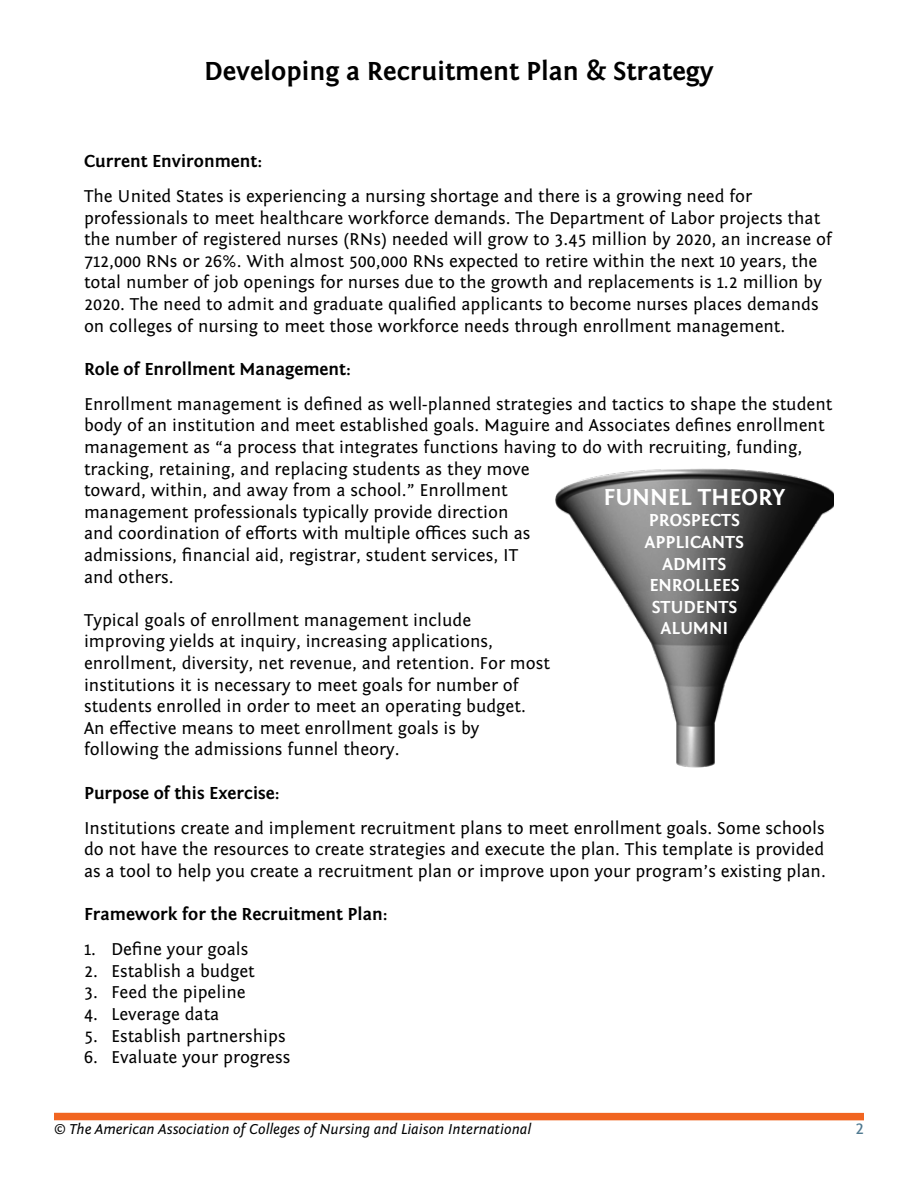
<style>
.page{position:relative;width:918px;height:1188px;background:#fff}
.page>*{position:absolute;margin:0;border:0;box-sizing:border-box;transform-origin:0 0}
.t1{font:700 27px "Fontin Sans";color:#000}
.t2{font:700 24px "Fontin Sans";color:#fff}
.t3{font:18px/21.6px "Fontin Sans";color:#000}
.t4{font:700 18px "Fontin Sans";color:#000}
.t5{font:700 18px/21.6px "Fontin Sans";color:#fff;text-align:center}
.t6{font:18px "Fontin Sans";color:#4f7990}
.t7{font:italic 15px "Fontin Sans";color:#000}
</style>
<div class="page">
<div style="left:54px;top:1113px;width:810px;height:7px;background:#f16521"></div>
<img style="left:556px;top:468px;width:278px;height:300px">
<h1 class="t1" style="left:204px;top:57px;width:511px">Developing a Recruitment Plan &amp; Strategy</h1>
<p class="t4" style="left:84px;top:151px;width:180px">Current Environment:</p>
<p class="t3" style="left:84px;top:185px;width:749px">The United States is experiencing a nursing shortage and there is a growing need for professionals to meet healthcare workforce demands. The Department of Labor projects that the number of registered nurses (RNs) needed will grow to 3.45 million by 2020, an increase of 712,000 RNs or 26%. With almost 500,000 RNs expected to retire within the next 10 years, the total number of job openings for nurses due to the growth and replacements is 1.2 million by 2020. The need to admit and graduate qualified applicants to become nurses places demands on colleges of nursing to meet those workforce needs through enrollment management.</p>
<p class="t4" style="left:84px;top:359px;width:268px">Role of Enrollment Management:</p>
<p class="t3" style="left:84px;top:393px;width:750px">Enrollment management is defined as well-planned strategies and tactics to shape the student body of an institution and meet established goals. Maguire and Associates defines enrollment management as “a process that integrates functions having to do with recruiting, funding, tracking, retaining, and replacing students as they move<br>toward, within, and away from a school.” Enrollment<br>management professionals typically provide direction<br>and coordination of efforts with multiple offices such as<br>admissions, financial aid, registrar, student services, IT<br>and others.</p>
<p class="t3" style="left:84px;top:609px;width:468px">Typical goals of enrollment management include improving yields at inquiry, increasing applications, enrollment, diversity, net revenue, and retention. For most institutions it is necessary to meet goals for number of students enrolled in order to meet an operating budget.<br>An effective means to meet enrollment goals is by following the admissions funnel theory.</p>
<p class="t4" style="left:84px;top:783px;width:197px">Purpose of this Exercise:</p>
<p class="t3" style="left:84px;top:817px;width:743px;text-align:justify">Institutions create and implement recruitment plans to meet enrollment goals. Some schools do not have the resources to create strategies and execute the plan. This template is provided as a tool to help you create a recruitment plan or improve upon your program’s existing plan.</p>
<p class="t4" style="left:84px;top:904px;width:305px">Framework for the Recruitment Plan:</p>
<p class="t3" style="left:84px;top:939px;width:166px">1. Define your goals</p>
<p class="t3" style="left:84px;top:960px;width:172px">2. Establish a budget</p>
<p class="t3" style="left:84px;top:982px;width:163px">3. Feed the pipeline</p>
<p class="t3" style="left:84px;top:1004px;width:137px">4. Leverage data</p>
<p class="t3" style="left:84px;top:1025px;width:203px">5. Establish partnerships</p>
<p class="t3" style="left:84px;top:1047px;width:208px">6. Evaluate your progress</p>
<h2 class="t2" style="left:603px;top:484px;width:184px">FUNNEL THEORY</h2>
<p class="t5" style="left:645px;top:510px;width:101px">PROSPECTS<br>APPLICANTS<br>ADMITS<br>ENROLLEES<br>STUDENTS<br>ALUMNI</p>
<p class="t7" style="left:54px;top:1121px;width:479px">© The American Association of Colleges of Nursing and Liaison International</p>
<p class="t6" style="left:855px;top:1118px;width:10px">2</p>
</div>
